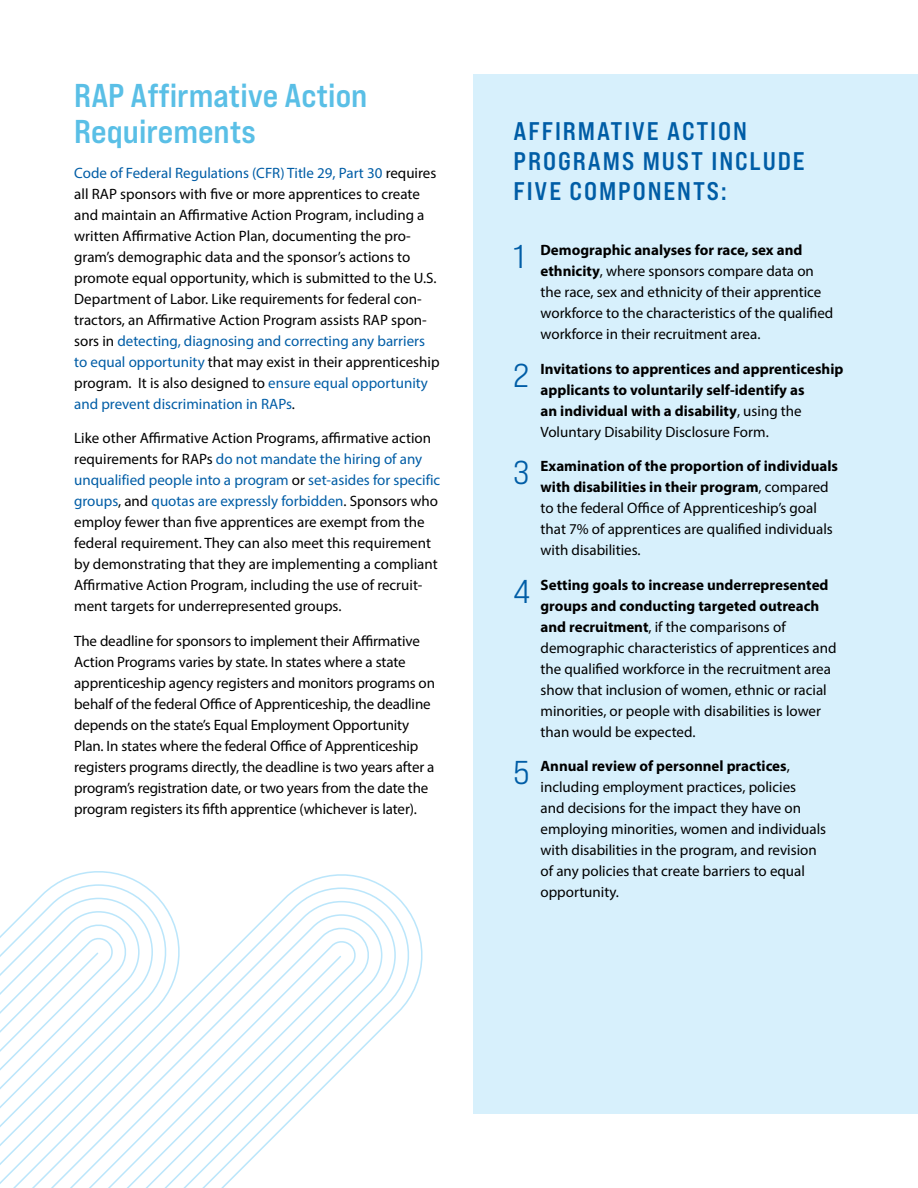
<style>
.page{position:relative;width:918px;height:1188px;background:#fff}
.page>*{position:absolute;margin:0;border:0;box-sizing:border-box;transform-origin:0 0}
.Head_1___H2{font:33px/36px "Bebas Neue Pro Exp Bd";color:#5abfe6}
.Pop-out_Header___P{font:25.5px/30px "Bebas Neue Pro Exp Bd";letter-spacing:.075em;color:#005da6}
.Body___P{font:15px/21px "Myriad Pro";color:#000}
.Body_Numbers___P{font:15px/21px "Myriad Pro";color:#000}
.Body_Numbers___P-2{font:700 15px/21px "Myriad Pro";color:#000}
.s1{color:#005da6}
.s2{font-family:"Bebas Neue Pro Exp Md";font-size:33px;color:#005da6}
.s3{font-weight:700}
.s4{font-family:"Bebas Neue Pro Exp Md";font-weight:400;font-size:33px;color:#005da6}
.s5{font-weight:400}
</style>
<div class="page">
<div style="left:474px;top:74px;width:444px;height:1040px;background:#d7f0fc"></div>
<svg style="left:228px;top:874px;width:195px;height:194px"></svg>
<svg style="left:188px;top:954px;width:155px;height:234px"></svg>
<svg style="left:0;top:871px;width:188px;height:317px"></svg>
<svg style="left:0;top:951px;width:100px;height:237px"></svg>
<h1 class="Head_1___H2" style="left:74px;top:77px;width:295px">RAP Affirmative Action<br>Requirements</h1>
<p class="Body___P" style="left:74px;top:162px;width:367px"><span class="s1">Code of Federal Regulations (CFR) Title 29, Part 30</span> requires all RAP sponsors with five or more apprentices to create and maintain an Affirmative Action Program, including a written Affirmative Action Plan, documenting the pro&shy;gram’s demographic data and the sponsor’s actions to promote equal opportunity, which is submitted to the U.S.<br>Department of Labor. Like requirements for federal con&shy;tractors, an Affirmative Action Program assists RAP spon&shy;sors in <span class="s1">detecting, diagnosing and correcting any barriers to equal opportunity</span> that may exist in their apprenticeship program. It is also designed to <span class="s1">ensure equal opportunity and prevent discrimination in RAPs</span>.</p>
<p class="Body___P" style="left:74px;top:427px;width:368px">Like other Affirmative Action Programs, affirmative action requirements for RAPs <span class="s1">do not mandate the hiring of any unqualified people into a program</span> or <span class="s1">set-asides for specific groups</span>, and <span class="s1">quotas are expressly forbidden</span>. Sponsors who employ fewer than five apprentices are exempt from the federal requirement. They can also meet this requirement by demonstrating that they are implementing a compliant Affirmative Action Program, including the use of recruit&shy;ment targets for underrepresented groups.</p>
<p class="Body___P" style="left:74px;top:630px;width:362px">The deadline for sponsors to implement their Affirmative Action Programs varies by state. In states where a state apprenticeship agency registers and monitors programs on behalf of the federal Office of Apprenticeship, the deadline depends on the state’s Equal Employment Opportunity Plan. In states where the federal Office of Apprenticeship registers programs directly, the deadline is two years after a program’s registration date, or two years from the date the program registers its fifth apprentice (whichever is later).</p>
<p class="Pop-out_Header___P" style="left:514px;top:116px;width:293px">AFFIRMATIVE ACTION<br>PROGRAMS MUST INCLUDE<br>FIVE COMPONENTS:</p>
<p class="Body_Numbers___P" style="left:541px;top:240px;width:294px;text-indent:-27px"><span class="s2">1</span> <span class="s3">Demographic analyses for race, sex and ethnicity</span>, where sponsors compare data on the race, sex and ethnicity of their apprentice workforce to the characteristics of the qualified workforce in their recruitment area.</p>
<p class="Body_Numbers___P-2" style="left:541px;top:358px;width:304px;text-indent:-27px"><span class="s4">2</span> Invitations to apprentices and apprenticeship applicants to voluntarily self-identify as<br>an individual with a disability<span class="s5">, using the Voluntary Disability Disclosure Form.</span></p>
<p class="Body_Numbers___P" style="left:541px;top:456px;width:299px;text-indent:-27px"><span class="s2">3</span> <span class="s3">Examination of the proportion of individuals with disabilities in their program</span>, compared to the federal Office of Apprenticeship’s goal that 7% of apprentices are qualified individuals with disabilities.</p>
<p class="Body_Numbers___P" style="left:541px;top:574px;width:298px;text-indent:-27px"><span class="s2">4</span> <span class="s3">Setting goals to increase underrepresented groups and conducting targeted outreach and recruitment</span>, if the comparisons of demographic characteristics of apprentices and the qualified workforce in the recruitment area show that inclusion of women, ethnic or racial minorities, or people with disabilities is lower than would be expected.</p>
<p class="Body_Numbers___P" style="left:541px;top:756px;width:287px;text-indent:-27px"><span class="s2">5</span> <span class="s3">Annual review of personnel practices</span>, including employment practices, policies<br>and decisions for the impact they have on employing minorities, women and individuals with disabilities in the program, and revision of any policies that create barriers to equal opportunity.</p>
</div>
